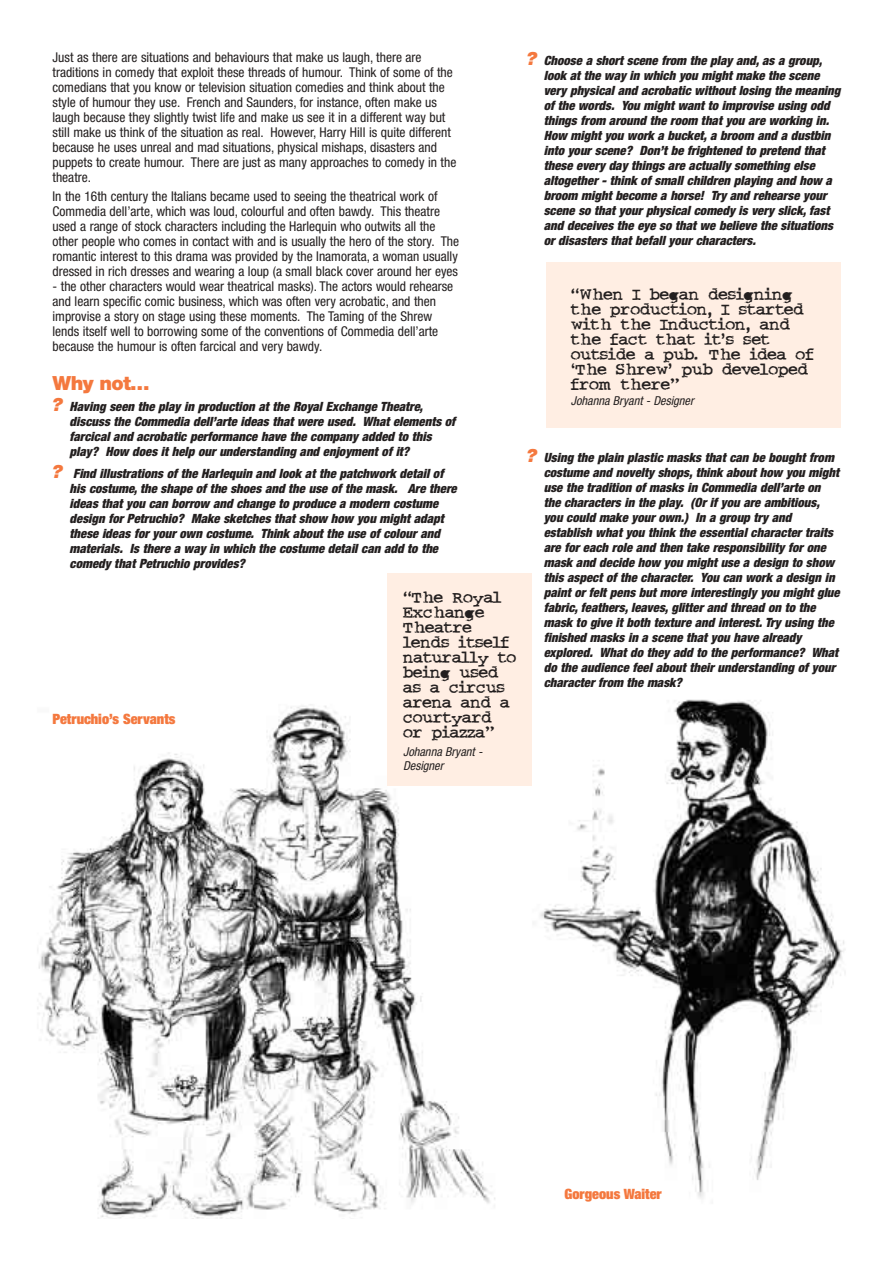
<style>
.page{position:relative;width:893px;height:1263px;background:#fff}
.page>*{position:absolute;margin:0;border:0;box-sizing:border-box;transform-origin:0 0}
.t1{font:19.5px/15px "Crud Font";color:#231f1f}
.t2{font:900 19.5px "Helvetica Neue";letter-spacing:-.035em;color:#f4783e}
.t3{font:900 expanded 14.25px "Helvetica Neue";color:#f4783e}
.t4{font:condensed 13.5px/15px "Helvetica Neue";color:#231f1f}
.t5{font:italic 900 condensed 12.75px/15px "Helvetica Neue";color:#231f1f}
.t6{font:italic condensed 12.3px/13.2px "Helvetica Neue";color:#231f1f}
.s1{font-stretch:normal;font-size:18px;color:#f4783e}
</style>
<div class="page">
<img style="left:531px;top:664px;width:315px;height:534px">
<img style="left:37px;top:704px;width:458px;height:515px">
<div style="left:387px;top:573px;width:144px;height:213px;background:#ffeee3"></div>
<div style="left:546px;top:263px;width:294px;height:165px;background:#ffeee3"></div>
<p class="t4" style="left:53px;top:51px;width:405px">Just as there are situations and behaviours that make us laugh, there are traditions in comedy that exploit these threads of humour. Think of some of the comedians that you know or television situation comedies and think about the style of humour they use. French and Saunders, for instance, often make us laugh because they slightly twist life and make us see it in a different way but still make us think of the situation as real. However, Harry Hill is quite different because he uses unreal and mad situations, physical mishaps, disasters and puppets to create humour. There are just as many approaches to comedy in the theatre.</p>
<p class="t4" style="left:53px;top:190px;width:408px">In the 16th century the Italians became used to seeing the theatrical work of Commedia dell’arte, which was loud, colourful and often bawdy. This theatre used a range of stock characters including the Harlequin who outwits all the other people who comes in contact with and is usually the hero of the story. The romantic interest to this drama was provided by the Inamorata, a woman usually dressed in rich dresses and wearing a loup (a small black cover around her eyes</p>
<p class="t4" style="left:53px;top:280px;width:402px">- the other characters would wear theatrical masks). The actors would rehearse and learn specific comic business, which was often very acrobatic, and then improvise a story on stage using these moments. The Taming of the Shrew lends itself well to borrowing some of the conventions of Commedia dell’arte because the humour is often farcical and very bawdy.</p>
<h1 class="t2" style="left:53px;top:376px;width:99px">Why not…</h1>
<p class="t5" style="left:70px;top:400px;width:387px;text-indent:-17px"><span class="s1">?</span> Having seen the play in production at the Royal Exchange Theatre, discuss the Commedia dell’arte ideas that were used. What elements of farcical and acrobatic performance have the company added to this play? How does it help our understanding and enjoyment of it?</p>
<p class="t5" style="left:70px;top:467px;width:388px;text-indent:-17px"><span class="s1">?</span> Find illustrations of the Harlequin and look at the patchwork detail of his costume, the shape of the shoes and the use of the mask. Are there ideas that you can borrow and change to produce a modern costume design for Petruchio? Make sketches that show how you might adapt these ideas for your own costume. Think about the use of colour and materials. Is there a way in which the costume detail can add to the comedy that Petruchio provides?</p>
<h1 class="t1" style="left:403px;top:591px;width:115px">“The Royal<br>Exchange<br>Theatre lends itself naturally to being used as a circus arena and a courtyard<br>or piazza”</h1>
<p class="t6" style="left:403px;top:746px;width:81px">Johanna Bryant -<br>Designer</p>
<p class="t3" style="left:53px;top:714px;width:124px">Petruchio’s Servants</p>
<p class="t5" style="left:543px;top:54px;width:298px;text-indent:-17px"><span class="s1">?</span> Choose a short scene from the play and, as a group, look at the way in which you might make the scene very physical and acrobatic without losing the meaning of the words. You might want to improvise using odd things from around the room that you are working in.<br>How might you work a bucket, a broom and a dustbin into your scene? Don’t be frightened to pretend that these every day things are actually something else altogether - think of small children playing and how a broom might become a horse! Try and rehearse your scene so that your physical comedy is very slick, fast and deceives the eye so that we believe the situations or disasters that befall your characters.</p>
<h1 class="t1" style="left:571px;top:287px;width:244px">“When I began designing the production, I started with the Induction, and the fact that it’s set outside a pub. The idea of ‘The Shrew’ pub developed from there”</h1>
<p class="t6" style="left:571px;top:395px;width:124px">Johanna Bryant - Designer</p>
<p class="t5" style="left:543px;top:451px;width:297px;text-indent:-17px"><span class="s1">?</span> Using the plain plastic masks that can be bought from costume and novelty shops, think about how you might use the tradition of masks in Commedia dell’arte on the characters in the play. (Or if you are ambitious, you could make your own.) In a group try and establish what you think the essential character traits are for each role and then take responsibility for one mask and decide how you might use a design to show this aspect of the character. You can work a design in paint or felt pens but more interestingly you might glue fabric, feathers, leaves, glitter and thread on to the mask to give it both texture and interest. Try using the finished masks in a scene that you have already explored. What do they add to the performance? What do the audience feel about their understanding of your character from the mask?</p>
<p class="t3" style="left:564px;top:1189px;width:99px">Gorgeous Waiter</p>
</div>
